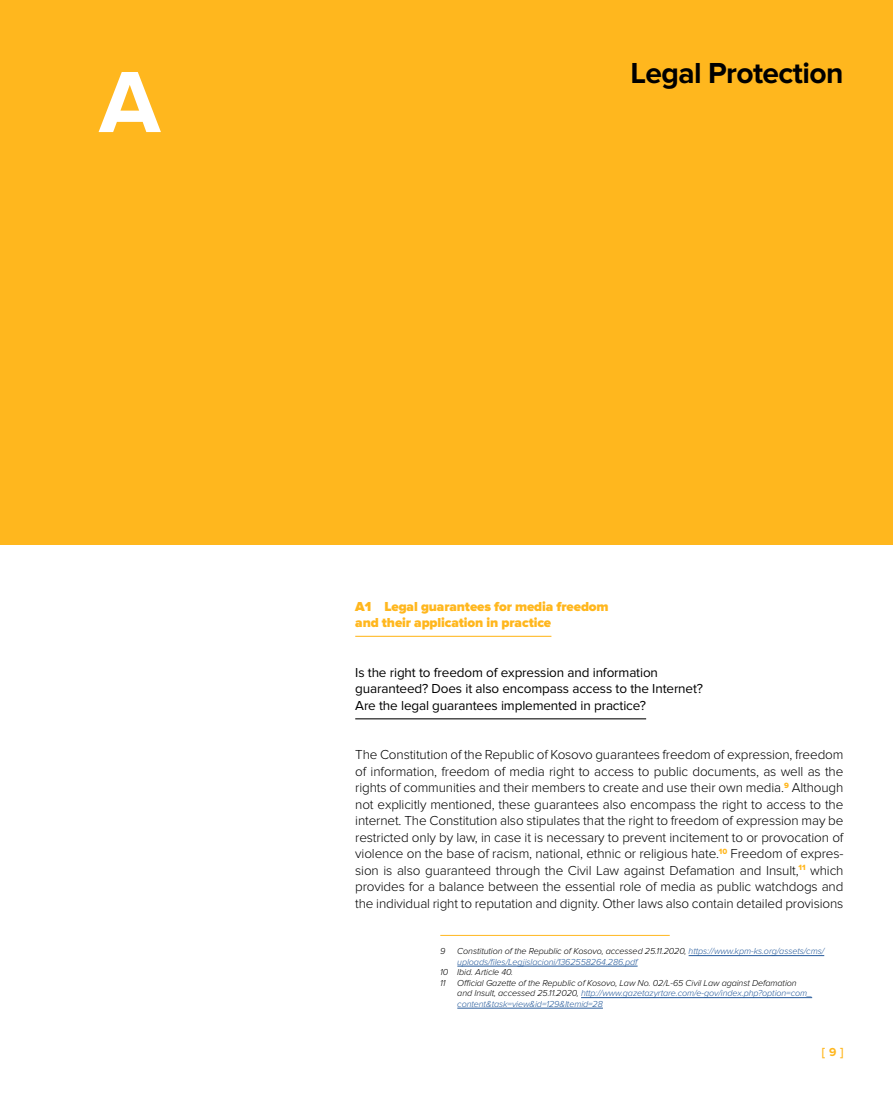
<style>
.page{position:relative;width:893px;height:1106px;background:#fff}
.page>*{position:absolute;margin:0;border:0;box-sizing:border-box;transform-origin:0 0}
.t1{font:700 90px "Proxima Nova";color:#fff}
.t2{font:700 30px "Proxima Nova";letter-spacing:-.02em;color:#000}
.t3{font:300 13.5px/16.5px "Proxima Nova";letter-spacing:-.01em;color:#000;text-align:justify}
.t4{font:13.5px/16.5px "Proxima Nova";letter-spacing:-.01em;color:#000}
.t5{font:900 13.5px/16.5px "Proxima Nova";letter-spacing:-.01em;color:#ffb71e}
.t6{font:700 12px "Proxima Nova";color:#ffb71e}
.t7{font:italic 300 9px/10.5px "Proxima Nova";letter-spacing:-.01em;color:#000}
.t8{font:italic 300 9px/10.5px "Proxima Nova";letter-spacing:-.01em;color:#275b9b}
.s1{color:#000}
.s2{color:#275b9b}
</style>
<div class="page">
<div style="left:1px;top:0;width:892px;height:545px;background:#ffb71e"></div>
<hr style="left:355px;top:636px;width:196px;height:1px;background:#ffb71e">
<hr style="left:355px;top:718px;width:291px;height:1px;background:#000">
<hr style="left:440px;top:935px;width:230px;height:1px;background:#ffb71e">
<hr style="left:689px;top:955px;width:135px;height:1px;background:#275b9b">
<hr style="left:457px;top:965px;width:181px;height:1px;background:#275b9b">
<hr style="left:581px;top:997px;width:231px;height:1px;background:#275b9b">
<hr style="left:457px;top:1007px;width:146px;height:1px;background:#275b9b">
<h1 class="t1" style="left:99px;top:50px;width:63px">A</h1>
<h2 class="t2" style="left:631px;top:55px;width:214px">Legal Protection</h2>
<p class="t5" style="left:355px;top:598px;width:255px">A1 Legal guarantees for media freedom and their application in practice</p>
<p class="t4" style="left:355px;top:664px;width:349px">Is the right to freedom of expression and information guaranteed? Does it also encompass access to the Internet?<br>Are the legal guarantees implemented in practice?</p>
<p class="t3" style="left:355px;top:746px;width:490px">The Constitution of the Republic of Kosovo guarantees freedom of expression, freedom of information, freedom of media right to access to public documents, as well as the rights of communities and their members to create and use their own media.<sup>9</sup> Although not explicitly mentioned, these guarantees also encompass the right to access to the internet. The Constitution also stipulates that the right to freedom of expression may be restricted only by law, in case it is necessary to prevent incitement to or provocation of violence on the base of racism, national, ethnic or religious hate.<sup>10</sup> Freedom of expres&shy;sion is also guaranteed through the Civil Law against Defamation and Insult,<sup>11</sup> which provides for a balance between the essential role of media as public watchdogs and the individual right to reputation and dignity. Other laws also contain detailed provisions</p>
<p class="t7" style="left:440px;top:946px;width:7px">9</p>
<p class="t8" style="left:457px;top:946px;width:368px"><span class="s1">Constitution of the Republic of Kosovo, accessed 25.11.2020,</span> https://www.kpm-ks.org/assets/cms/ uploads/files/Legjislacioni/1362558264.286.pdf</p>
<p class="t7" style="left:440px;top:967px;width:74px">10 Ibid. Article 40.<br>11</p>
<p class="t7" style="left:457px;top:977px;width:356px">Official Gazette of the Republic of Kosovo, Law No. 02/L-65 Civil Law against Defamation and Insult, accessed 25.11.2020, <span class="s2">http://www.gazetazyrtare.com/e-gov/index.php?option=com_ content&amp;task=view&amp;id=129&amp;Itemid=28</span></p>
<p class="t6" style="left:822px;top:1045px;width:23px">[9]</p>
</div>
